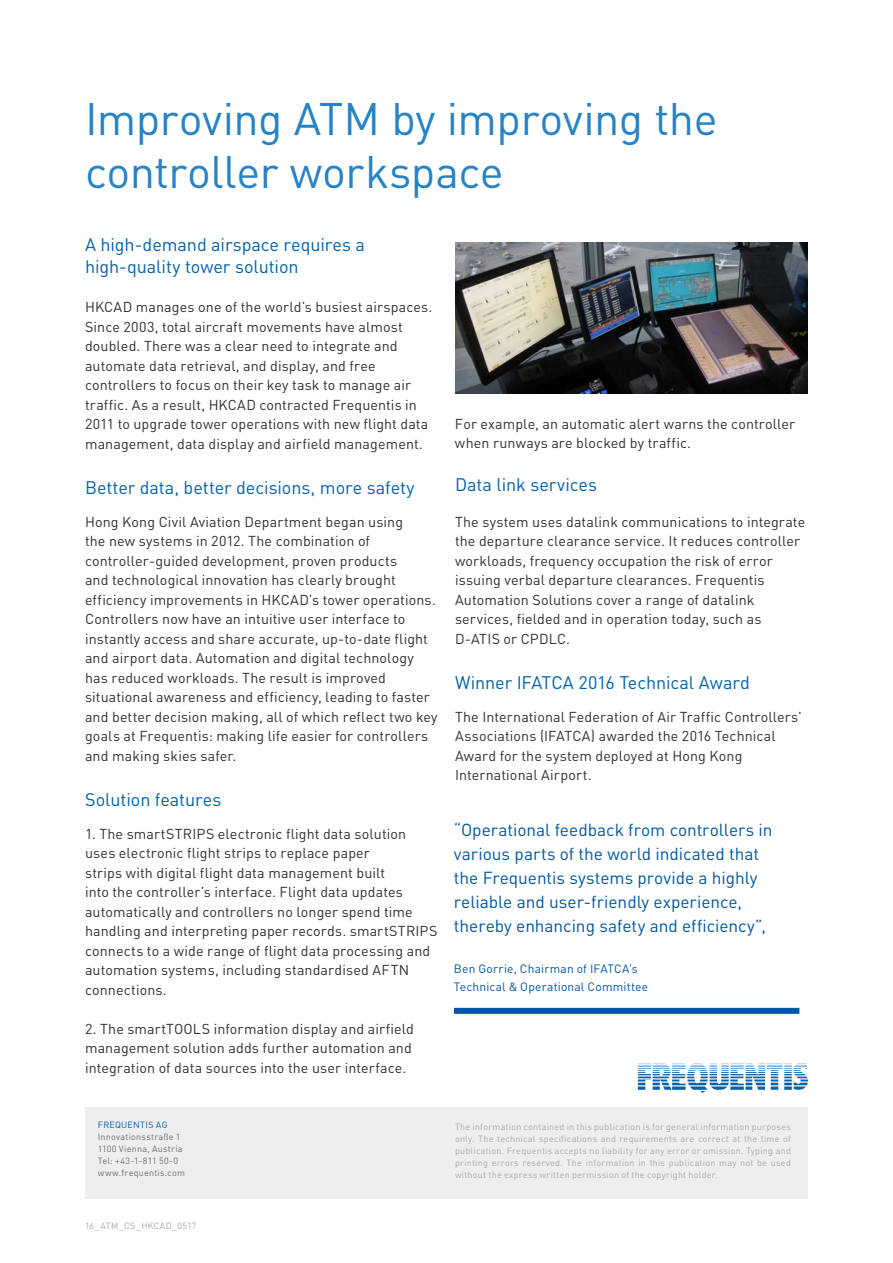
<style>
.page{position:relative;width:893px;height:1263px;background:#fff}
.page>*{position:absolute;margin:0;border:0;box-sizing:border-box;transform-origin:0 0}
.t1{font:45px/52.5px "DINOT";letter-spacing:-.01em;color:#2783c5}
.t2{font:18px/22.5px "DINOT";letter-spacing:-.005em;color:#0161aa}
.t3{font:17.25px/24px "DINOT";color:#0155a2}
.t4{font:14.25px/19.5px "DINOT";letter-spacing:.01em;color:#312f30}
.t5{font:12px/18px "DINOT";letter-spacing:.015em;color:#0155a2}
.t6{font:9px/12px "DINOT";letter-spacing:.03em;color:#a8a9ad;text-align:justify}
.t7{font:9px/12px "DINOT";letter-spacing:.025em;color:#6c6d70}
.t8{font:9px "DINOT";letter-spacing:.03em;color:#0161aa}
</style>
<div class="page">
<div style="left:85px;top:1108px;width:723px;height:91px;background:#eeeeef"></div>
<svg style="left:638px;top:1063px;width:170px;height:30px"></svg>
<img style="left:455px;top:242px;width:353px;height:151px">
<div style="left:454px;top:1008px;width:345px;height:6px;background:#0155a2"></div>
<h1 class="t1" style="left:85px;top:90px;width:634px">Improving ATM by improving the controller workspace</h1>
<p class="t2" style="left:85px;top:232px;width:281px">A high-demand airspace requires a high-quality tower solution</p>
<p class="t4" style="left:85px;top:296px;width:349px">HKCAD manages one of the world’s busiest airspaces.<br>Since 2003, total aircraft movements have almost doubled. There was a clear need to integrate and automate data retrieval, and display, and free controllers to focus on their key task to manage air traffic. As a result, HKCAD contracted Frequentis in 2011 to upgrade tower operations with new flight data management, data display and airfield management.</p>
<p class="t2" style="left:85px;top:475px;width:331px">Better data, better decisions, more safety</p>
<p class="t4" style="left:85px;top:511px;width:354px">Hong Kong Civil Aviation Department began using<br>the new systems in 2012. The combination of controller-guided development, proven products<br>and technological innovation has clearly brought efficiency improvements in HKCAD’s tower operations.<br>Controllers now have an intuitive user interface to instantly access and share accurate, up-to-date flight and airport data. Automation and digital technology has reduced workloads. The result is improved situational awareness and efficiency, leading to faster and better decision making, all of which reflect two key goals at Frequentis: making life easier for controllers and making skies safer.</p>
<p class="t2" style="left:85px;top:787px;width:138px">Solution features</p>
<p class="t4" style="left:85px;top:823px;width:354px">1. The smartSTRIPS electronic flight data solution uses electronic flight strips to replace paper<br>strips with digital flight data management built<br>into the controller’s interface. Flight data updates automatically and controllers no longer spend time handling and interpreting paper records. smartSTRIPS connects to a wide range of flight data processing and automation systems, including standardised AFTN connections.</p>
<p class="t4" style="left:85px;top:1018px;width:330px">2. The smartTOOLS information display and airfield management solution adds further automation and integration of data sources into the user interface.</p>
<p class="t4" style="left:455px;top:413px;width:342px">For example, an automatic alert warns the controller when runways are blocked by traffic.</p>
<p class="t2" style="left:455px;top:472px;width:144px">Data link services</p>
<p class="t4" style="left:455px;top:511px;width:352px">The system uses datalink communications to integrate the departure clearance service. It reduces controller workloads, frequency occupation the risk of error issuing verbal departure clearances. Frequentis Automation Solutions cover a range of datalink services, fielded and in operation today, such as D-ATIS or CPDLC.</p>
<p class="t2" style="left:455px;top:670px;width:296px">Winner IFATCA 2016 Technical Award</p>
<p class="t4" style="left:455px;top:706px;width:348px">The International Federation of Air Traffic Controllers’ Associations (IFATCA) awarded the 2016 Technical Award for the system deployed at Hong Kong International Airport.</p>
<p class="t3" style="left:454px;top:817px;width:320px">“Operational feedback from controllers in various parts of the world indicated that the Frequentis systems provide a highly reliable and user-friendly experience, thereby enhancing safety and efficiency”,</p>
<p class="t5" style="left:454px;top:959px;width:196px">Ben Gorrie, Chairman of IFATCA’s<br>Technical &amp; Operational Committee</p>
<p class="t8" style="left:98px;top:1118px;width:71px">FREQUENTIS AG</p>
<p class="t7" style="left:98px;top:1130px;width:89px">Innovationsstraße 1<br>1100 Vienna, Austria<br>Tel: +43-1-811 50-0 www.frequentis.com</p>
<p class="t6" style="left:455px;top:1120px;width:337px">The information contained in this publication is for general information purposes only. The technical specifications and requirements are correct at the time of publication. Frequentis accepts no liability for any error or omission. Typing and printing errors reserved. The information in this publication may not be used without the express written permission of the copyright holder.</p>
<p class="t6" style="left:85px;top:1219px;width:113px">16_ATM_CS_HKCAD_0517</p>
</div>
